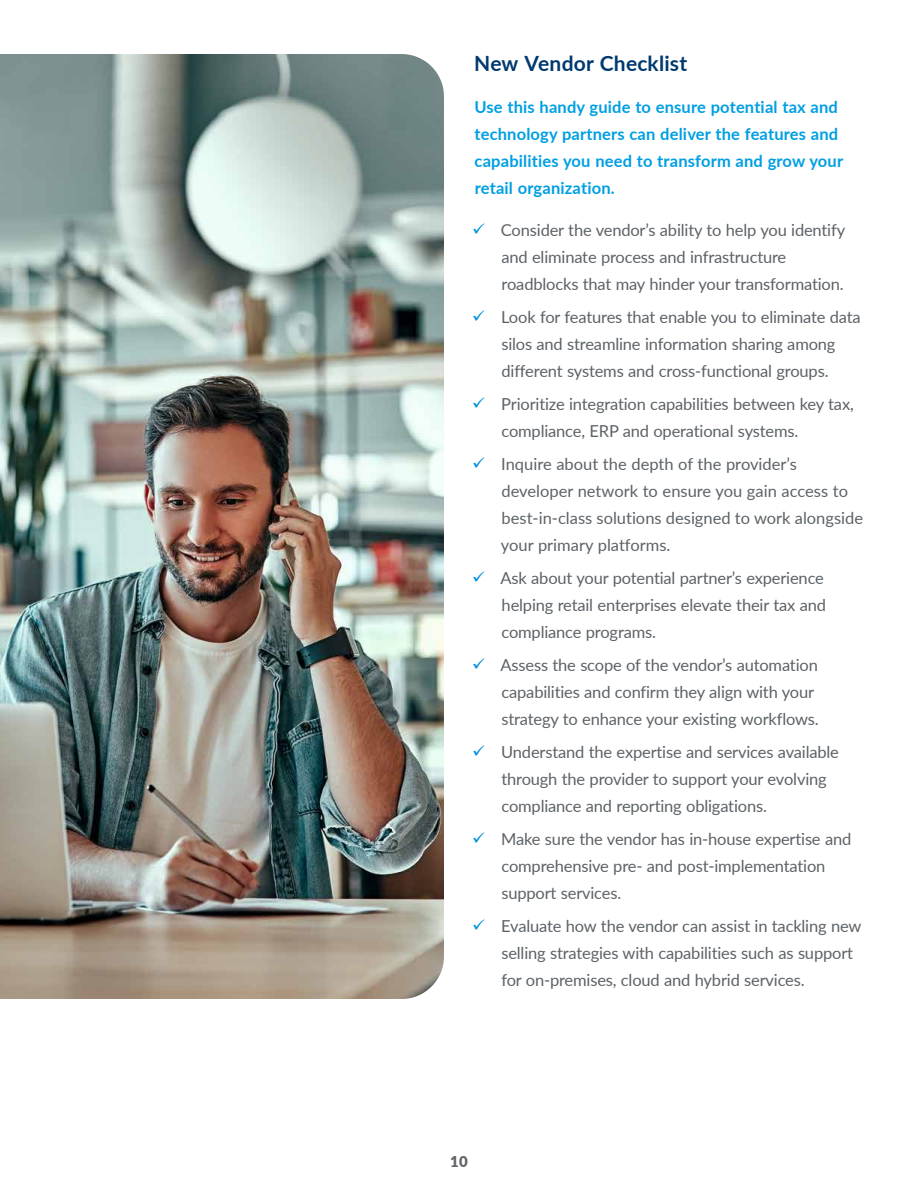
<style>
.page{position:relative;width:918px;height:1188px;background:#fff}
.page>*{position:absolute;margin:0;border:0;box-sizing:border-box;transform-origin:0 0}
.t1{font:700 21px "Lato";letter-spacing:.01em;color:#003970}
.t2{font:16.5px/27px "Lato";letter-spacing:-.01em;color:#5c6267}
.t3{font:700 16.5px/27px "Lato";letter-spacing:.01em;color:#009fe3}
.t4{font:900 15px "Lato";color:#636569}
</style>
<div class="page">
<img style="left:0;top:54px;width:444px;height:945px">
<p class="t1" style="left:474px;top:48px;width:215px">New Vendor Checklist</p>
<p class="t3" style="left:474px;top:93px;width:370px">Use this handy guide to ensure potential tax and technology partners can deliver the features and capabilities you need to transform and grow your retail organization.</p>
<p class="t2" style="left:501px;top:216px;width:346px">Consider the vendor’s ability to help you identify and eliminate process and infrastructure roadblocks that may hinder your transformation.</p>
<p class="t2" style="left:501px;top:303px;width:361px">Look for features that enable you to eliminate data silos and streamline information sharing among different systems and cross-functional groups.</p>
<p class="t2" style="left:501px;top:390px;width:354px">Prioritize integration capabilities between key tax, compliance, ERP and operational systems.</p>
<p class="t2" style="left:501px;top:450px;width:364px">Inquire about the depth of the provider’s developer network to ensure you gain access to best-in-class solutions designed to work alongside your primary platforms.</p>
<p class="t2" style="left:501px;top:564px;width:327px">Ask about your potential partner’s experience helping retail enterprises elevate their tax and compliance programs.</p>
<p class="t2" style="left:501px;top:651px;width:320px">Assess the scope of the vendor’s automation capabilities and confirm they align with your strategy to enhance your existing workflows.</p>
<p class="t2" style="left:501px;top:738px;width:339px">Understand the expertise and services available through the provider to support your evolving compliance and reporting obligations.</p>
<p class="t2" style="left:501px;top:825px;width:352px">Make sure the vendor has in-house expertise and comprehensive pre- and post-implementation support services.</p>
<p class="t2" style="left:501px;top:912px;width:362px">Evaluate how the vendor can assist in tackling new selling strategies with capabilities such as support for on-premises, cloud and hybrid services.</p>
<p class="t4" style="left:450px;top:1150px;width:19px">10</p>
</div>
